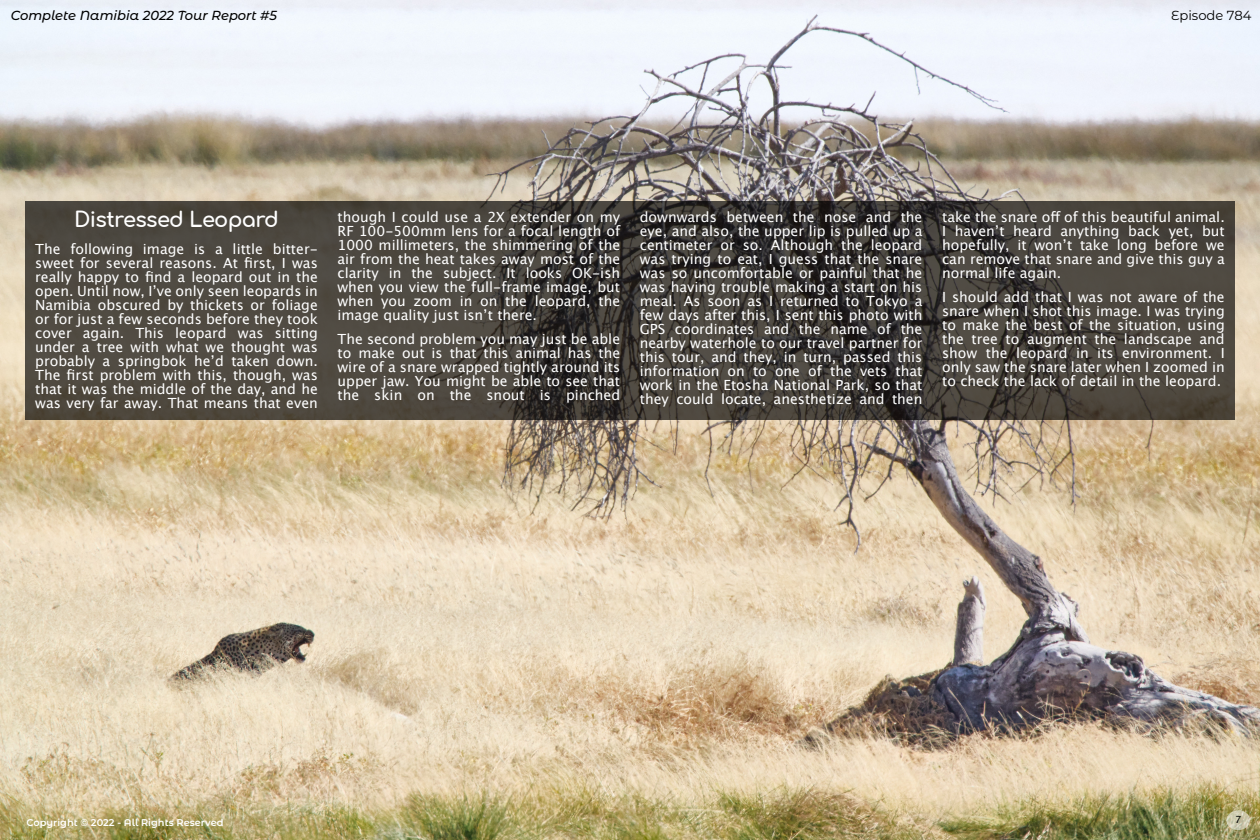
<style>
.page{position:relative;width:1260px;height:840px;background:#fff}
.page>*{position:absolute;margin:0;border:0;box-sizing:border-box;transform-origin:0 0}
.t1{font:700 21px "Comfortaa";letter-spacing:-.03em;color:#fff}
.t2{font:14px/14px "Lucida Grande";color:#fff;text-align:justify}
.t3{font:italic 500 13.12px "Montserrat Alternates";color:#000}
.t4{font:13.12px "Montserrat Alternates";color:#000}
.t5{font:600 9.8px "Montserrat Alternates";color:#fff}
.t6{font:9.8px "Lucida Grande";color:#000}
</style>
<div class="page">
<img style="left:0;top:0;width:1260px;height:840px">
<div style="left:1227px;top:810px;width:23px;height:20px;background:#fff;border-radius:50%;opacity:.52"></div>
<div style="left:25px;top:201px;width:1210px;height:219px;background:#000;opacity:.67"></div>
<p class="t3" style="left:11px;top:7px;width:268px">Complete Namibia 2022 Tour Report #5</p>
<p class="t4" style="left:1171px;top:7px;width:82px">Episode 784</p>
<h1 class="t1" style="left:74px;top:209px;width:206px">Distressed Leopard</h1>
<p class="t2" style="left:35px;top:243px;width:284px">The following image is a little bitter&shy;sweet for several reasons. At first, I was really happy to find a leopard out in the open. Until now, Iʼve only seen leopards in Namibia obscured by thickets or foliage or for just a few seconds before they took cover again. This leopard was sitting under a tree with what we thought was probably a springbok heʼd taken down.<br>The first problem with this, though, was that it was the middle of the day, and he was very far away. That means that even</p>
<p class="t2" style="left:338px;top:211px;width:284px">though I could use a 2X extender on my RF 100-500mm lens for a focal length of 1000 millimeters, the shimmering of the air from the heat takes away most of the clarity in the subject. It looks OK-ish when you view the full-frame image, but when you zoom in on the leopard, the image quality just isnʼt there.</p>
<p class="t2" style="left:338px;top:333px;width:284px">The second problem you may just be able to make out is that this animal has the wire of a snare wrapped tightly around its upper jaw. You might be able to see that the skin on the snout is pinched</p>
<p class="t2" style="left:640px;top:211px;width:284px">downwards between the nose and the eye, and also, the upper lip is pulled up a centimeter or so. Although the leopard was trying to eat, I guess that the snare was so uncomfortable or painful that he was having trouble making a start on his meal. As soon as I returned to Tokyo a few days after this, I sent this photo with GPS coordinates and the name of the nearby waterhole to our travel partner for this tour, and they, in turn, passed this information on to one of the vets that work in the Etosha National Park, so that they could locate, anesthetize and then</p>
<p class="t2" style="left:942px;top:211px;width:284px">take the snare off of this beautiful animal.<br>I havenʼt heard anything back yet, but hopefully, it wonʼt take long before we can remove that snare and give this guy a normal life again.</p>
<p class="t2" style="left:942px;top:291px;width:284px">I should add that I was not aware of the snare when I shot this image. I was trying to make the best of the situation, using the tree to augment the landscape and show the leopard in its environment. I only saw the snare later when I zoomed in to check the lack of detail in the leopard.</p>
<p class="t5" style="left:26px;top:816px;width:199px">Copyright © 2022 - All Rights Reserved</p>
<p class="t6" style="left:1235px;top:816px;width:8px">7</p>
</div>
